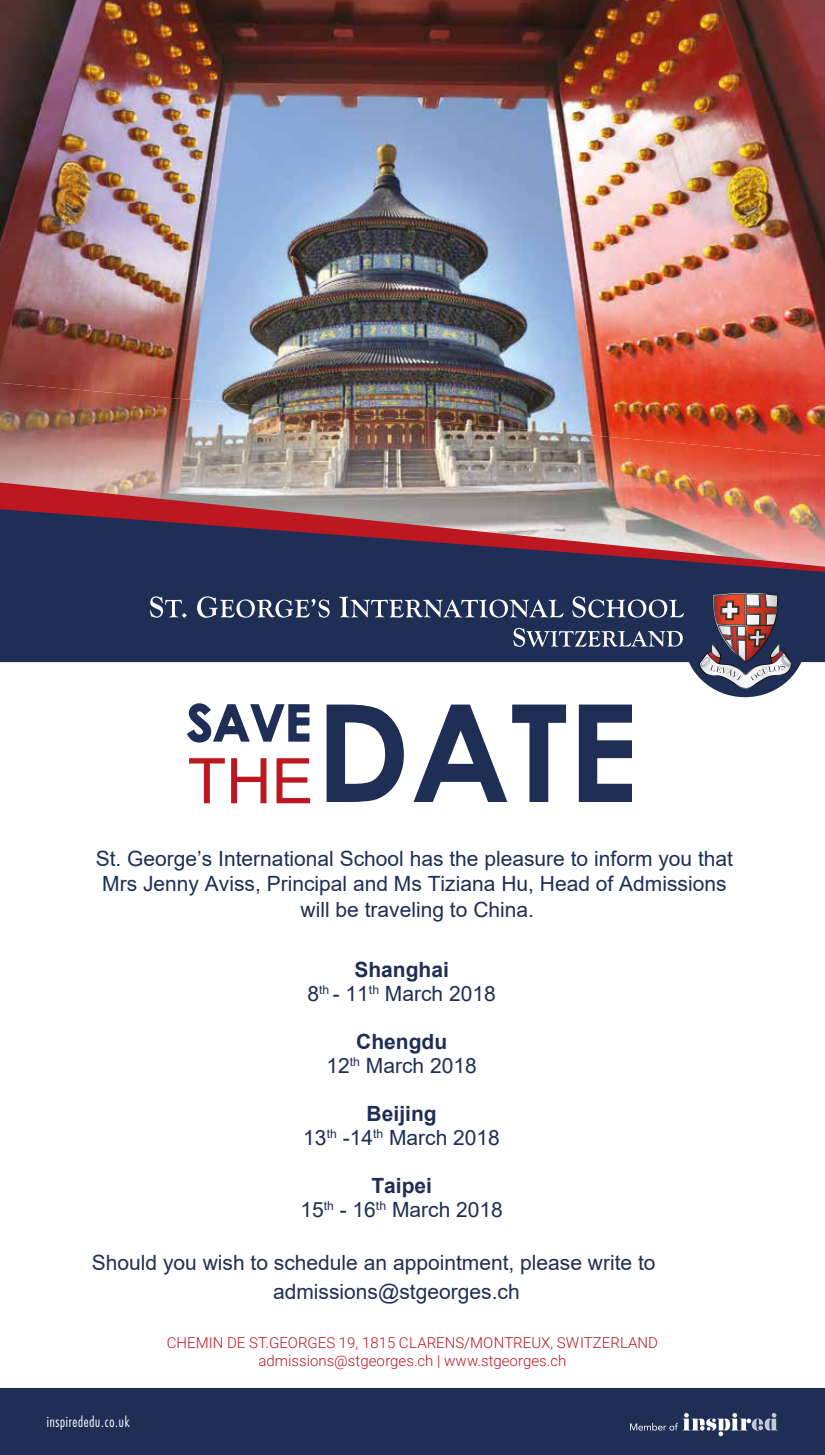
<style>
.page{position:relative;width:825px;height:1455px;background:#fff}
.page>*{position:absolute;margin:0;border:0;box-sizing:border-box;transform-origin:0 0}
.t1{font:700 135.6px "Century Gothic";color:#1e2e55}
.t2{font:700 50.1px "Century Gothic";color:#1e2e55}
.t3{font:21px/24px "Arial";color:#1e2e55;text-align:center}
.t4{font:300 15px/18px "Roboto";color:#bd1822;text-align:center}
.t5{font:300 condensed 14.4px "Futura Std";letter-spacing:.05em;color:#fff}
.s1{font-family:"Arial";font-weight:400;font-size:63px;color:#bd1822}
.s2{font-weight:700}
</style>
<div class="page">
<img style="left:0;top:0;width:825px;height:452px">
<img style="left:0;top:383px;width:258px;height:99px">
<img style="left:258px;top:406px;width:206px;height:76px">
<img style="left:464px;top:424px;width:52px;height:58px">
<img style="left:515px;top:429px;width:259px;height:53px">
<img style="left:773px;top:452px;width:52px;height:30px">
<div style="left:0;top:1388px;width:825px;height:67px;background:#1e2e55"></div>
<svg style="left:630px;top:1413px;width:148px;height:23px"></svg>
<img style="left:0;top:482px;width:825px;height:27px">
<svg style="left:0;top:509px;width:825px;height:153px;background:#463e5b"></svg>
<div style="left:684px;top:581px;width:122px;height:116px;background:#1e2e55;border-radius:50%"></div>
<svg style="left:699px;top:585px;width:94px;height:104px"></svg>
<svg style="left:150px;top:596px;width:37px;height:22px"></svg>
<svg style="left:197px;top:596px;width:133px;height:22px;background:#576380"></svg>
<svg style="left:339px;top:597px;width:224px;height:21px"></svg>
<svg style="left:572px;top:596px;width:112px;height:22px"></svg>
<svg style="left:513px;top:628px;width:170px;height:19px;background:#586481"></svg>
<svg style="left:187px;top:703px;width:123px;height:40px"></svg>
<h2 class="t2" style="left:187px;top:685px;width:126px">SAVE</h2>
<h1 class="t1" style="left:188px;top:650px;width:452px"><span class="s1">THE</span>DATE</h1>
<p class="t3" style="left:96px;top:846px;width:639px;line-height:25.2px">St. George’s International School has the pleasure to inform you that<br>Mrs Jenny Aviss, Principal and Ms Tiziana Hu, Head of Admissions will be traveling to China.</p>
<p class="t3" style="left:307px;top:957px;width:190px"><span class="s2">Shanghai<br></span>8<sup>th</sup> - 11<sup>th</sup> March 2018</p>
<p class="t3" style="left:327px;top:1029px;width:152px"><span class="s2">Chengdu<br></span>12<sup>th</sup> March 2018</p>
<p class="t3" style="left:303px;top:1101px;width:198px"><span class="s2">Beijing<br></span>13<sup>th</sup> -14<sup>th</sup> March 2018</p>
<p class="t3" style="left:300px;top:1173px;width:204px"><span class="s2">Taipei<br></span>15<sup>th</sup> - 16<sup>th</sup> March 2018</p>
<p class="t3" style="left:273px;top:1248px;width:384px;line-height:28.8px;text-align:left;text-indent:-181px">Should you wish to schedule an appointment, please write to admissions@stgeorges.ch</p>
<p class="t5" style="left:47px;top:1414px;width:84px">inspirededu.co.uk</p>
<p class="t4" style="left:167px;top:1333px;width:493px">CHEMIN DE ST.GEORGES 19, 1815 CLARENS/MONTREUX, SWITZERLAND admissions@stgeorges.ch | www.stgeorges.ch</p>
</div>
